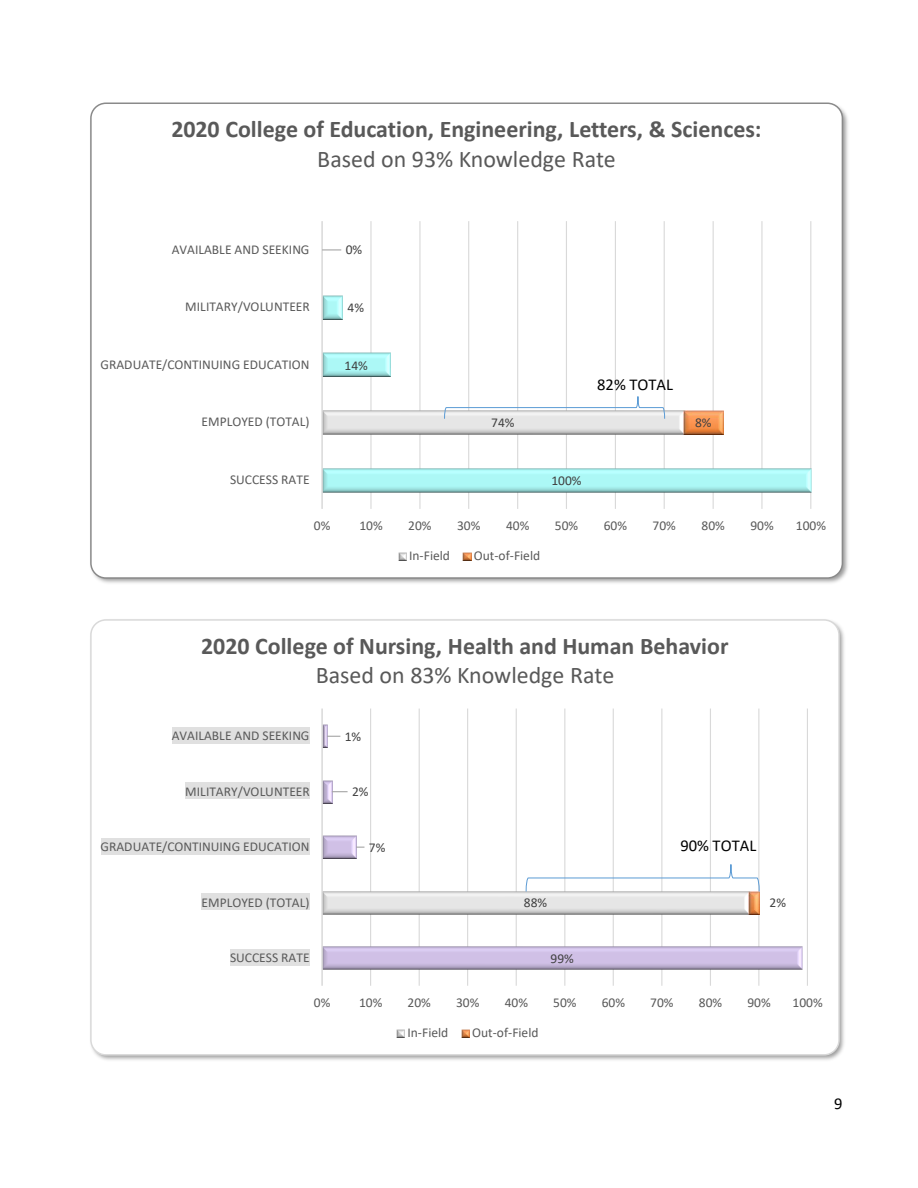
<style>
.page{position:relative;width:918px;height:1188px;background:#fff}
.page>*{position:absolute;margin:0;border:0;box-sizing:border-box;transform-origin:0 0}
.t1{font:700 24px "Calibri";color:#595959}
.t2{font:24px "Calibri";color:#595959}
.t3{font:16.5px "Calibri";color:#000}
.t4{font:13.5px "Calibri";color:#595959}
.t5{font:13.5px "Calibri";color:#404040}
</style>
<div class="page">
<img style="left:90px;top:102px;width:758px;height:481px">
<div style="left:91px;top:103px;width:751px;height:475px;background:#fff;border-radius:15px"></div>
<hr style="left:370px;top:221px;width:2px;height:288px;background:#d9d9d9">
<hr style="left:419px;top:221px;width:2px;height:288px;background:#d9d9d9">
<hr style="left:468px;top:221px;width:1px;height:288px;background:#d9d9d9">
<hr style="left:517px;top:221px;width:1px;height:288px;background:#d9d9d9">
<hr style="left:566px;top:221px;width:1px;height:288px;background:#d9d9d9">
<hr style="left:615px;top:221px;width:1px;height:288px;background:#d9d9d9">
<hr style="left:664px;top:221px;width:1px;height:288px;background:#d9d9d9">
<hr style="left:713px;top:221px;width:1px;height:288px;background:#d9d9d9">
<hr style="left:761px;top:221px;width:2px;height:288px;background:#d9d9d9">
<hr style="left:810px;top:221px;width:1px;height:288px;background:#d9d9d9">
<img style="left:323px;top:468px;width:488px;height:24px">
<img style="left:323px;top:411px;width:400px;height:23px">
<img style="left:323px;top:353px;width:68px;height:24px">
<img style="left:323px;top:296px;width:19px;height:23px">
<hr style="left:321px;top:221px;width:2px;height:288px;background:#d9d9d9">
<svg style="left:322px;top:249px;width:19px;height:2px"></svg>
<svg style="left:398px;top:552px;width:8px;height:8px"></svg>
<svg style="left:463px;top:552px;width:8px;height:8px"></svg>
<svg style="left:444px;top:396px;width:221px;height:23px"></svg>
<hr style="left:370px;top:709px;width:1px;height:277px;background:#d9d9d9">
<hr style="left:419px;top:709px;width:1px;height:277px;background:#d9d9d9">
<hr style="left:467px;top:709px;width:1px;height:277px;background:#d9d9d9">
<hr style="left:516px;top:709px;width:1px;height:277px;background:#d9d9d9">
<hr style="left:564px;top:709px;width:1px;height:277px;background:#d9d9d9">
<hr style="left:613px;top:709px;width:1px;height:277px;background:#d9d9d9">
<hr style="left:661px;top:709px;width:1px;height:277px;background:#d9d9d9">
<hr style="left:710px;top:709px;width:1px;height:277px;background:#d9d9d9">
<hr style="left:758px;top:709px;width:1px;height:277px;background:#d9d9d9">
<hr style="left:807px;top:709px;width:1px;height:277px;background:#d9d9d9">
<img style="left:323px;top:946px;width:480px;height:24px">
<img style="left:323px;top:891px;width:436px;height:23px">
<img style="left:323px;top:836px;width:33px;height:23px">
<img style="left:323px;top:780px;width:9px;height:23px">
<img style="left:323px;top:725px;width:4px;height:23px">
<hr style="left:321px;top:709px;width:2px;height:277px;background:#d9d9d9">
<svg style="left:332px;top:791px;width:16px;height:1px"></svg>
<svg style="left:327px;top:736px;width:13px;height:1px"></svg>
<div style="left:230px;top:949px;width:80px;height:17px;background:#e0e0e0"></div>
<div style="left:202px;top:894px;width:108px;height:16px;background:#e0e0e0"></div>
<div style="left:101px;top:838px;width:209px;height:17px;background:#e0e0e0"></div>
<div style="left:185px;top:783px;width:125px;height:16px;background:#e0e0e0"></div>
<div style="left:172px;top:727px;width:138px;height:17px;background:#e0e0e0"></div>
<svg style="left:396px;top:1029px;width:9px;height:8px"></svg>
<svg style="left:461px;top:1029px;width:8px;height:8px"></svg>
<div style="left:90px;top:619px;width:750px;height:437px;border:2px solid #d9d9d9;border-radius:15px"></div>
<svg style="left:525px;top:864px;width:235px;height:28px"></svg>
<p class="t1" style="left:171px;top:119px;width:592px">2020 College of Education, Engineering, Letters, &amp; Sciences:</p>
<p class="t2" style="left:317px;top:149px;width:300px">Based on 93% Knowledge Rate</p>
<p class="t4" style="left:172px;top:244px;width:139px">AVAILABLE AND SEEKING</p>
<p class="t5" style="left:346px;top:244px;width:18px">0%</p>
<p class="t4" style="left:185px;top:301px;width:126px">MILITARY/VOLUNTEER</p>
<p class="t5" style="left:348px;top:302px;width:18px">4%</p>
<p class="t4" style="left:101px;top:359px;width:210px">GRADUATE/CONTINUING EDUCATION</p>
<p class="t5" style="left:345px;top:359px;width:25px">14%</p>
<p class="t3" style="left:597px;top:377px;width:77px">82% TOTAL</p>
<p class="t4" style="left:202px;top:416px;width:109px">EMPLOYED (TOTAL)</p>
<p class="t5" style="left:491px;top:417px;width:25px">74%</p>
<p class="t5" style="left:695px;top:417px;width:18px">8%</p>
<p class="t4" style="left:230px;top:474px;width:81px">SUCCESS RATE</p>
<p class="t5" style="left:551px;top:475px;width:32px">100%</p>
<p class="t4" style="left:314px;top:520px;width:18px">0%</p>
<p class="t4" style="left:359px;top:520px;width:25px">10%</p>
<p class="t4" style="left:408px;top:520px;width:25px">20%</p>
<p class="t4" style="left:457px;top:520px;width:25px">30%</p>
<p class="t4" style="left:506px;top:520px;width:25px">40%</p>
<p class="t4" style="left:555px;top:520px;width:25px">50%</p>
<p class="t4" style="left:604px;top:520px;width:25px">60%</p>
<p class="t4" style="left:653px;top:520px;width:25px">70%</p>
<p class="t4" style="left:702px;top:520px;width:25px">80%</p>
<p class="t4" style="left:750px;top:520px;width:25px">90%</p>
<p class="t4" style="left:796px;top:520px;width:32px">100%</p>
<p class="t4" style="left:409px;top:550px;width:42px">In-Field</p>
<p class="t4" style="left:474px;top:550px;width:68px">Out-of-Field</p>
<p class="t1" style="left:201px;top:636px;width:529px">2020 College of Nursing, Health and Human Behavior</p>
<p class="t2" style="left:316px;top:665px;width:300px">Based on 83% Knowledge Rate</p>
<p class="t4" style="left:172px;top:730px;width:139px">AVAILABLE AND SEEKING</p>
<p class="t5" style="left:345px;top:731px;width:18px">1%</p>
<p class="t4" style="left:185px;top:785px;width:126px">MILITARY/VOLUNTEER</p>
<p class="t5" style="left:352px;top:786px;width:18px">2%</p>
<p class="t4" style="left:101px;top:841px;width:210px">GRADUATE/CONTINUING EDUCATION</p>
<p class="t5" style="left:369px;top:842px;width:18px">7%</p>
<p class="t3" style="left:680px;top:838px;width:77px">90% TOTAL</p>
<p class="t4" style="left:202px;top:896px;width:109px">EMPLOYED (TOTAL)</p>
<p class="t5" style="left:524px;top:897px;width:25px">88%</p>
<p class="t5" style="left:770px;top:897px;width:18px">2%</p>
<p class="t4" style="left:230px;top:952px;width:81px">SUCCESS RATE</p>
<p class="t5" style="left:551px;top:953px;width:25px">99%</p>
<p class="t4" style="left:314px;top:997px;width:18px">0%</p>
<p class="t4" style="left:359px;top:997px;width:25px">10%</p>
<p class="t4" style="left:408px;top:997px;width:25px">20%</p>
<p class="t4" style="left:456px;top:997px;width:25px">30%</p>
<p class="t4" style="left:505px;top:997px;width:25px">40%</p>
<p class="t4" style="left:553px;top:997px;width:25px">50%</p>
<p class="t4" style="left:602px;top:997px;width:25px">60%</p>
<p class="t4" style="left:650px;top:997px;width:25px">70%</p>
<p class="t4" style="left:699px;top:997px;width:25px">80%</p>
<p class="t4" style="left:747px;top:997px;width:25px">90%</p>
<p class="t4" style="left:793px;top:997px;width:32px">100%</p>
<p class="t4" style="left:407px;top:1027px;width:42px">In-Field</p>
<p class="t4" style="left:472px;top:1027px;width:68px">Out-of-Field</p>
<p class="t3" style="left:834px;top:1097px;width:10px">9</p>
</div>
